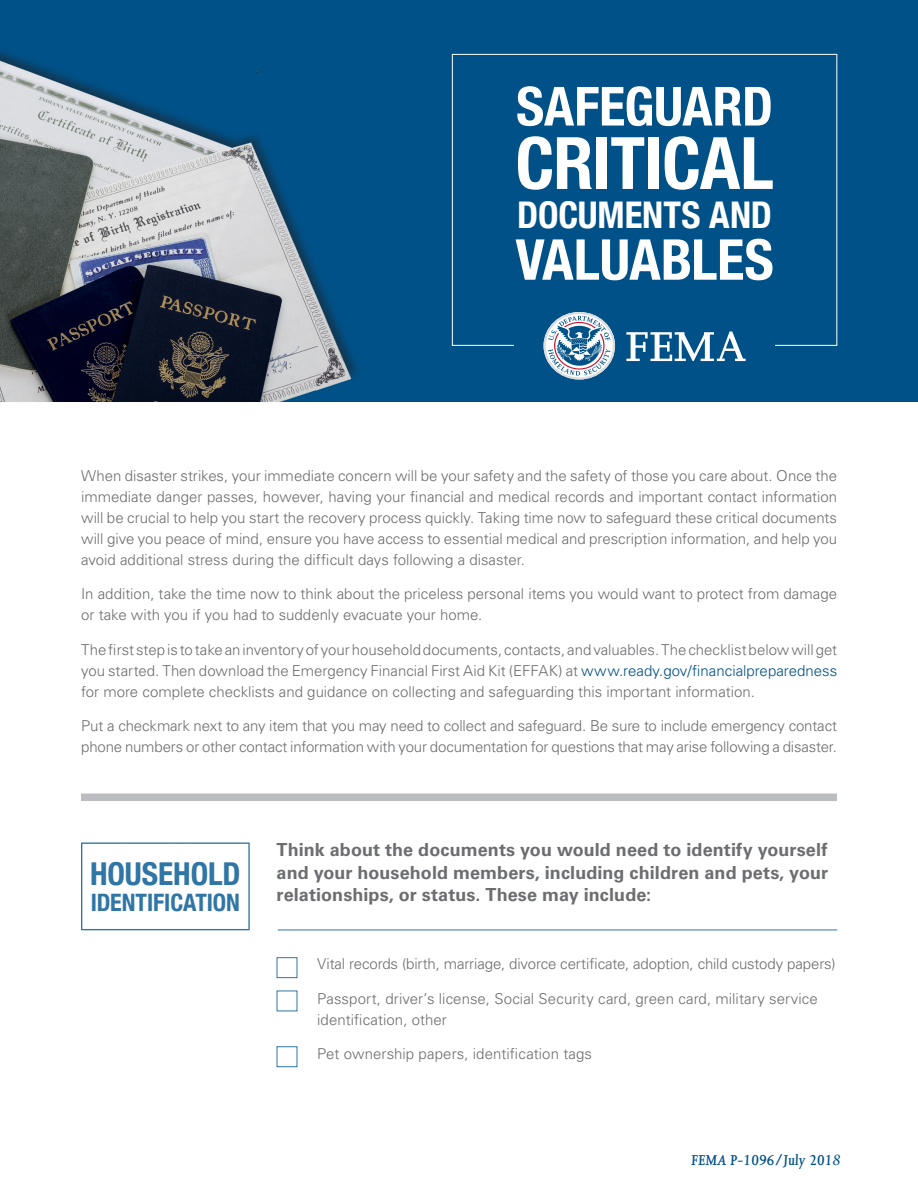
<style>
.page{position:relative;width:918px;height:1188px;background:#fff}
.page>*{position:absolute;margin:0;border:0;box-sizing:border-box;transform-origin:0 0}
.t1{font:700 condensed 72.45px "Helvetica Neue";letter-spacing:-.015em;color:#fff}
.t2{font:700 condensed 56.4px "Helvetica Neue";letter-spacing:-.005em;color:#fff}
.t3{font:700 condensed 54px "Helvetica Neue";letter-spacing:-.005em;color:#fff}
.t4{font:700 condensed 36.75px "Helvetica Neue";letter-spacing:-.005em;color:#fff}
.t5{font:700 condensed 31.5px "Helvetica Neue";letter-spacing:-.005em;color:#2f75a5}
.t6{font:700 condensed 24px "Helvetica Neue";letter-spacing:-.005em;color:#2f75a5}
.t7{font:700 18px/22.5px "Univers LT Std";letter-spacing:.005em;color:#6c6d70;text-align:justify}
.t8{font:italic 600 16.5px "Joanna";color:#005187}
.t9{font:300 15px/21px "Univers LT Std";letter-spacing:-.005em;color:#6c6d70}
.s1{color:#005187}
.s2{font-family:"Minion Pro";font-weight:400}
</style>
<div class="page">
<div style="left:0;top:0;width:918px;height:402px;background:#005187"></div>
<div style="left:277px;top:957px;width:20px;height:21px;background:#fff;border:1px solid #2f75a5"></div>
<div style="left:277px;top:1046px;width:20px;height:21px;background:#fff;border:1px solid #2f75a5"></div>
<div style="left:81px;top:842px;width:169px;height:88px;border:1px solid #2f75a5"></div>
<div style="left:81px;top:794px;width:756px;height:7px;background:#bcbdc0"></div>
<hr style="left:278px;top:930px;width:559px;height:1px;background:#2f75a5">
<img style="left:0;top:51px;width:357px;height:350px">
<svg style="left:626px;top:331px;width:120px;height:30px"></svg>
<svg style="left:544px;top:312px;width:71px;height:68px"></svg>
<h1 class="t3" style="left:516px;top:61px;width:258px">SAFEGUARD</h1>
<h1 class="t1" style="left:515px;top:103px;width:260px">CRITICAL</h1>
<h1 class="t4" style="left:517px;top:185px;width:256px">DOCUMENTS AND</h1>
<h1 class="t2" style="left:515px;top:213px;width:260px">VALUABLES</h1>
<p class="t9" style="left:81px;top:465px;width:758px;text-align:justify">When disaster strikes, your immediate concern will be your safety and the safety of those you care about. Once the immediate danger passes, however, having your financial and medical records and important contact information will be crucial to help you start the recovery process quickly. Taking time now to safeguard these critical documents will give you peace of mind, ensure you have access to essential medical and prescription information, and help you avoid additional stress during the difficult days following a disaster.</p>
<p class="t9" style="left:81px;top:583px;width:757px">In addition, take the time now to think about the priceless personal items you would want to protect from damage or take with you if you had to suddenly evacuate your home.</p>
<p class="t9" style="left:81px;top:639px;width:758px;text-align:justify">The first step is to take an inventory of your household documents, contacts, and valuables. The checklist below will get you started. Then download the Emergency Financial First Aid Kit (EFFAK) at <span class="s1">www.ready.gov/financialpreparedness </span>for more complete checklists and guidance on collecting and safeguarding this important information.</p>
<p class="t9" style="left:81px;top:715px;width:758px">Put a checkmark next to any item that you may need to collect and safeguard. Be sure to include emergency contact phone numbers or other contact information with your documentation for questions that may arise following a disaster.</p>
<h2 class="t5" style="left:90px;top:848px;width:152px">HOUSEHOLD</h2>
<h2 class="t6" style="left:91px;top:883px;width:151px">IDENTIFICATION</h2>
<p class="t7" style="left:277px;top:839px;width:553px">Think about the documents you would need to identify yourself and your household members, including children and pets, your relationships, or status. These may include:</p>
<p class="t9" style="left:317px;top:954px;width:520px">Vital records (birth, marriage, divorce certificate, adoption, child custody papers)</p>
<p class="t9" style="left:317px;top:988px;width:502px">Passport, driver’s license, Social Security card, green card, military service identification, other</p>
<p class="t9" style="left:317px;top:1044px;width:277px">Pet ownership papers, identification tags</p>
<p class="t8" style="left:691px;top:1151px;width:151px">FEMA P-1096/July 201<span class="s2">8</span></p>
</div>
